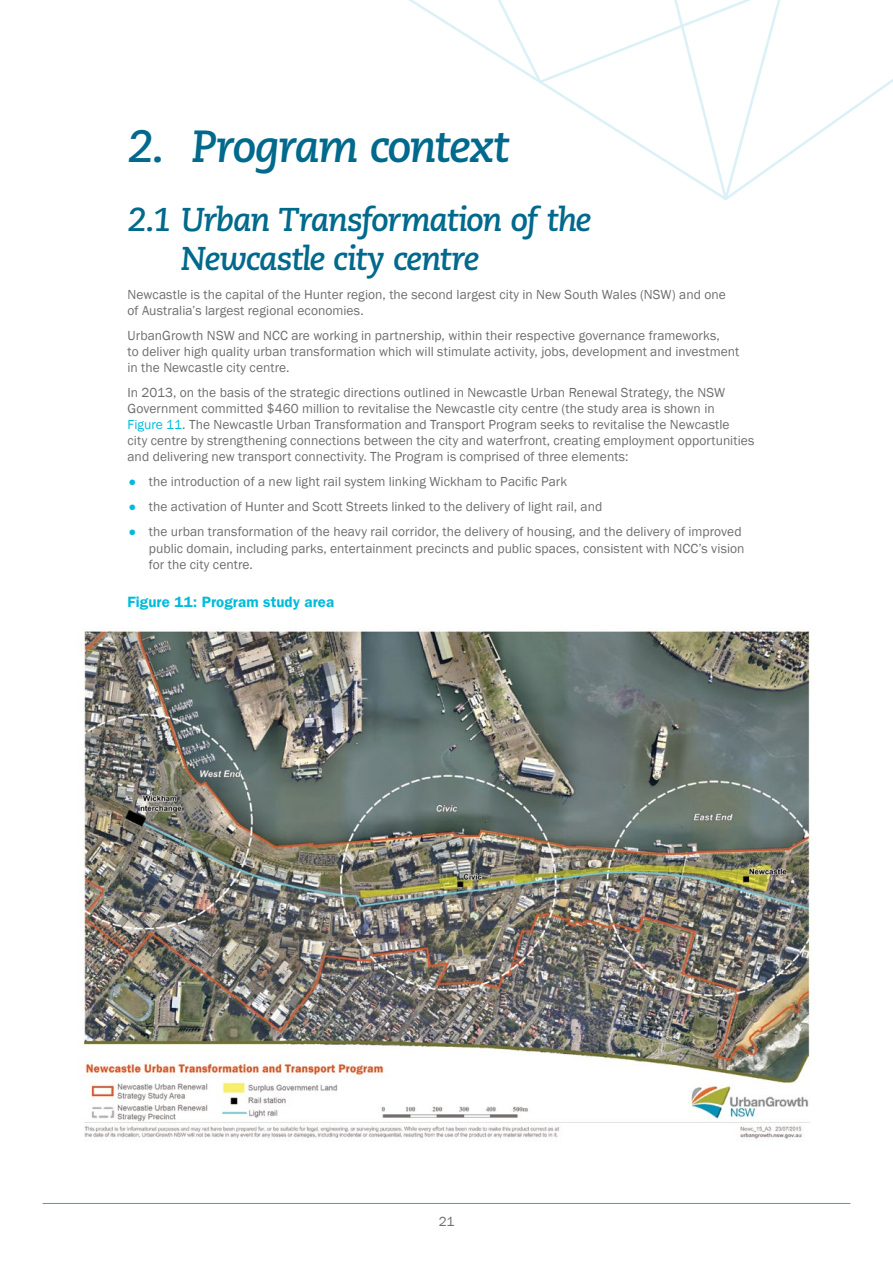
<style>
.page{position:relative;width:893px;height:1263px;background:#fff}
.page>*{position:absolute;margin:0;border:0;box-sizing:border-box;transform-origin:0 0}
.t1{font:italic 700 45px "Caecilia";letter-spacing:-.035em;color:#00698c}
.t2{font:italic 700 33px/39px "Caecilia";letter-spacing:-.04em;color:#00698c}
.t3{font:600 15px "Franklin Gothic";letter-spacing:.005em;color:#00bcda}
.t4{font:13.5px/16px "Franklin Gothic";letter-spacing:.005em;color:#6d6e71}
.s1{color:#00bcda}
.s2{font-weight:800;font-size:16.5px;color:#00bcda}
</style>
<div class="page">
<hr style="left:43px;top:1203px;width:807px;height:1px;background:#00bcda">
<svg style="left:408px;top:0;width:485px;height:200px"></svg>
<img style="left:80px;top:628px;width:736px;height:511px">
<h1 class="t1" style="left:128px;top:120px;width:383px">2. Program context</h1>
<h2 class="t2" style="left:181px;top:201px;width:412px;text-indent:-53px">2.1 Urban Transformation of the<br>Newcastle city centre</h2>
<p class="t4" style="left:128px;top:287px;width:600px">Newcastle is the capital of the Hunter region, the second largest city in New South Wales (NSW) and one of Australia’s largest regional economies.</p>
<p class="t4" style="left:128px;top:328px;width:613px">UrbanGrowth NSW and NCC are working in partnership, within their respective governance frameworks,<br>to deliver high quality urban transformation which will stimulate activity, jobs, development and investment in the Newcastle city centre.</p>
<p class="t4" style="left:128px;top:384px;width:628px">In 2013, on the basis of the strategic directions outlined in Newcastle Urban Renewal Strategy, the NSW Government committed $460 million to revitalise the Newcastle city centre (the study area is shown in<br><span class="s1">Figure 11</span>. The Newcastle Urban Transformation and Transport Program seeks to revitalise the Newcastle<br>city centre by strengthening connections between the city and waterfront, creating employment opportunities and delivering new transport connectivity. The Program is comprised of three elements:</p>
<p class="t4" style="left:128px;top:474px;width:441px"><span class="s2">•</span> the introduction of a new light rail system linking Wickham to Pacific Park</p>
<p class="t4" style="left:128px;top:499px;width:476px"><span class="s2">•</span> the activation of Hunter and Scott Streets linked to the delivery of light rail, and</p>
<p class="t4" style="left:149px;top:524px;width:597px;line-height:16.5px;text-indent:-21px"><span class="s2">•</span> the urban transformation of the heavy rail corridor, the delivery of housing, and the delivery of improved public domain, including parks, entertainment precincts and public spaces, consistent with NCC’s vision for the city centre.</p>
<p class="t3" style="left:128px;top:593px;width:208px">Figure 11: Program study area</p>
<p class="t4" style="left:439px;top:1213px;width:17px">21</p>
</div>
